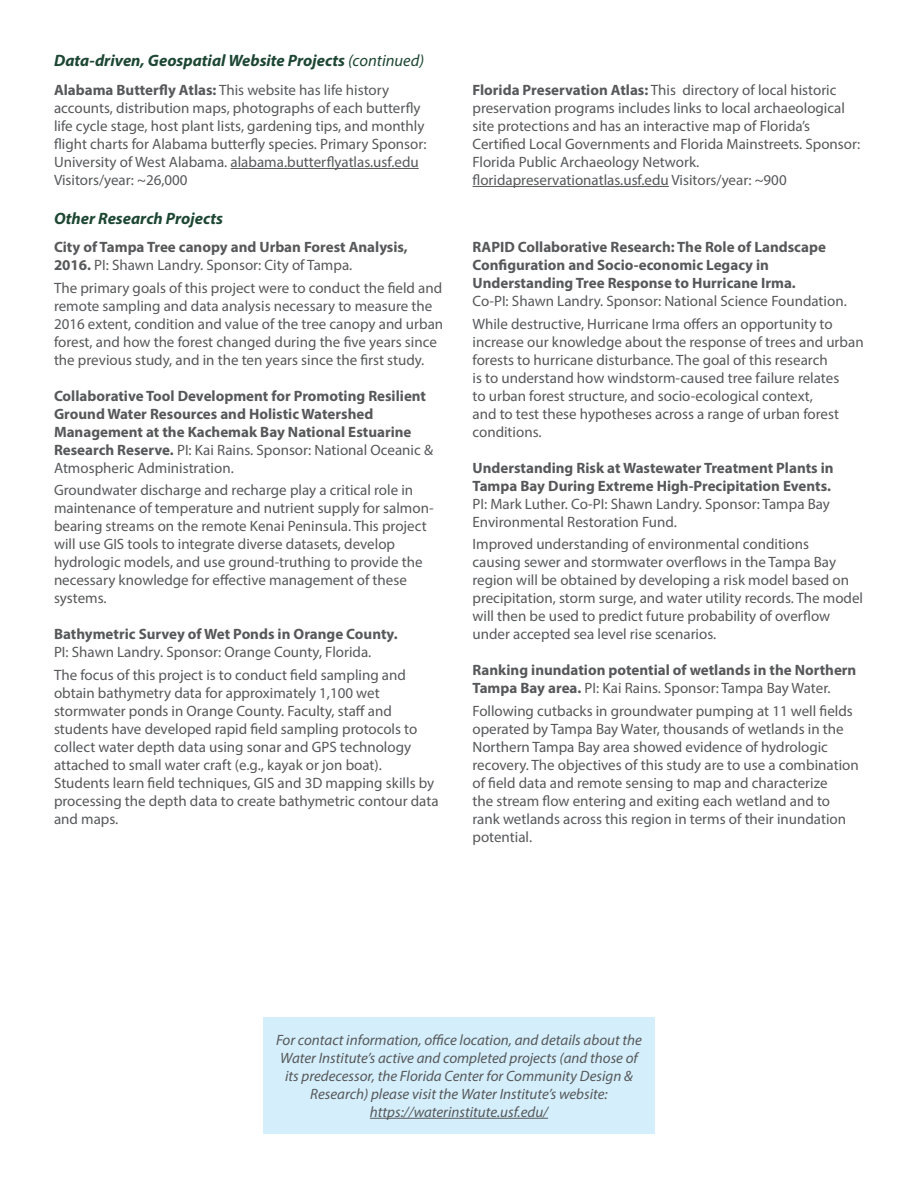
<style>
.page{position:relative;width:918px;height:1188px;background:#fff}
.page>*{position:absolute;margin:0;border:0;box-sizing:border-box;transform-origin:0 0}
.t1{font:italic 700 16.5px "Myriad Pro";color:#1d4633}
.Paragraph_Style_3{font:15px/18px "Myriad Pro";color:#57585a}
.Paragraph_Style_2{font:700 15px/18px "Myriad Pro";color:#57585a}
.t2{font:italic 15px/18px "Myriad Pro";color:#57585a;text-align:center}
.Paragraph_Style_2-2{font:15px/18px "Myriad Pro";color:#57585a}
.s1{font-weight:400}
.s2{font-weight:700}
</style>
<div class="page">
<hr style="left:231px;top:168px;width:188px;height:1px;background:#57585a">
<hr style="left:472px;top:186px;width:197px;height:1px;background:#57585a">
<div style="left:263px;top:1017px;width:392px;height:117px;background:#d4effb"></div>
<hr style="left:370px;top:1118px;width:178px;height:1px;background:#57585a">
<p class="t1" style="left:54px;top:50px;width:372px">Data-driven, Geospatial Website Projects <span class="s1">(continued)</span></p>
<p class="Paragraph_Style_3" style="left:54px;top:81px;width:374px"><span class="s2">Alabama Butterfly Atlas:</span> This website has life history accounts, distribution maps, photographs of each butterfly life cycle stage, host plant lists, gardening tips, and monthly flight charts for Alabama butterfly species. Primary Sponsor:<br>University of West Alabama. alabama.butterflyatlas.usf.edu Visitors/year: ~26,000</p>
<p class="Paragraph_Style_3" style="left:472px;top:81px;width:389px"><span class="s2">Florida Preservation Atlas:</span> This directory of local historic preservation programs includes links to local archaeological site protections and has an interactive map of Florida’s Certified Local Governments and Florida Mainstreets. Sponsor:<br>Florida Public Archaeology Network. floridapreservationatlas.usf.edu Visitors/year: ~900</p>
<p class="t1" style="left:54px;top:207px;width:171px">Other Research Projects</p>
<p class="Paragraph_Style_2" style="left:54px;top:238px;width:355px">City of Tampa Tree canopy and Urban Forest Analysis,<br>2016. <span class="s1">PI: Shawn Landry. Sponsor: City of Tampa.</span></p>
<p class="Paragraph_Style_3" style="left:54px;top:279px;width:391px">The primary goals of this project were to conduct the field and remote sampling and data analysis necessary to measure the 2016 extent, condition and value of the tree canopy and urban forest, and how the forest changed during the five years since the previous study, and in the ten years since the first study.</p>
<p class="Paragraph_Style_2" style="left:54px;top:386px;width:381px">Collaborative Tool Development for Promoting Resilient Ground Water Resources and Holistic Watershed Management at the Kachemak Bay National Estuarine Research Reserve. <span class="s1">PI: Kai Rains. Sponsor: National Oceanic &amp; Atmospheric Administration.</span></p>
<p class="Paragraph_Style_3" style="left:54px;top:481px;width:381px">Groundwater discharge and recharge play a critical role in maintenance of temperature and nutrient supply for salmon&shy;bearing streams on the remote Kenai Peninsula. This project will use GIS tools to integrate diverse datasets, develop hydrologic models, and use ground-truthing to provide the necessary knowledge for effective management of these systems.</p>
<p class="Paragraph_Style_2-2" style="left:54px;top:625px;width:345px"><span class="s2">Bathymetric Survey of Wet Ponds in Orange County.<br></span>PI: Shawn Landry. Sponsor: Orange County, Florida.</p>
<p class="Paragraph_Style_3" style="left:54px;top:666px;width:386px">The focus of this project is to conduct field sampling and obtain bathymetry data for approximately 1,100 wet stormwater ponds in Orange County. Faculty, staff and students have developed rapid field sampling protocols to collect water depth data using sonar and GPS technology attached to small water craft (e.g., kayak or jon boat).<br>Students learn field techniques, GIS and 3D mapping skills by processing the depth data to create bathymetric contour data and maps.</p>
<p class="Paragraph_Style_2" style="left:472px;top:238px;width:376px">RAPID Collaborative Research: The Role of Landscape Configuration and Socio-economic Legacy in Understanding Tree Response to Hurricane Irma.<br><span class="s1">Co-PI: Shawn Landry. Sponsor: National Science Foundation.</span></p>
<p class="Paragraph_Style_3" style="left:472px;top:315px;width:393px">While destructive, Hurricane Irma offers an opportunity to increase our knowledge about the response of trees and urban forests to hurricane disturbance. The goal of this research<br>is to understand how windstorm-caused tree failure relates<br>to urban forest structure, and socio-ecological context,<br>and to test these hypotheses across a range of urban forest conditions.</p>
<p class="Paragraph_Style_2" style="left:472px;top:458px;width:363px">Understanding Risk at Wastewater Treatment Plants in Tampa Bay During Extreme High-Precipitation Events.<br><span class="s1">PI: Mark Luther. Co-PI: Shawn Landry. Sponsor: Tampa Bay Environmental Restoration Fund.</span></p>
<p class="Paragraph_Style_3" style="left:472px;top:535px;width:392px">Improved understanding of environmental conditions<br>causing sewer and stormwater overflows in the Tampa Bay region will be obtained by developing a risk model based on precipitation, storm surge, and water utility records. The model will then be used to predict future probability of overflow under accepted sea level rise scenarios.</p>
<p class="Paragraph_Style_2" style="left:472px;top:661px;width:385px">Ranking inundation potential of wetlands in the Northern<br>Tampa Bay area. <span class="s1">PI: Kai Rains. Sponsor: Tampa Bay Water.</span></p>
<p class="Paragraph_Style_3" style="left:472px;top:702px;width:388px">Following cutbacks in groundwater pumping at 11 well fields operated by Tampa Bay Water, thousands of wetlands in the Northern Tampa Bay area showed evidence of hydrologic recovery. The objectives of this study are to use a combination of field data and remote sensing to map and characterize<br>the stream flow entering and exiting each wetland and to rank wetlands across this region in terms of their inundation potential.</p>
<p class="t2" style="left:276px;top:1030px;width:367px">For contact information, office location, and details about the Water Institute’s active and completed projects (and those of its predecessor, the Florida Center for Community Design &amp; Research) please visit the Water Institute’s website: https://waterinstitute.usf.edu/</p>
</div>
